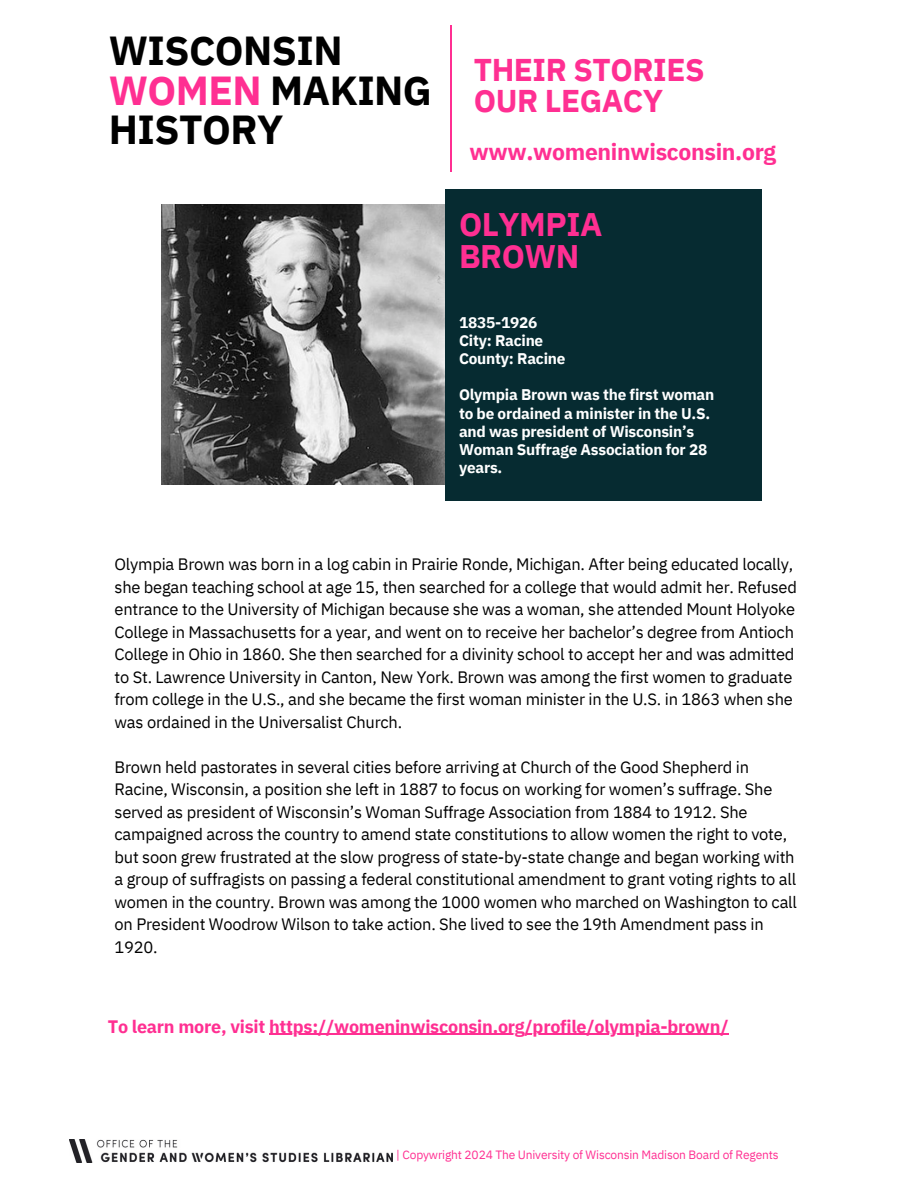
<style>
.page{position:relative;width:918px;height:1188px;background:#fff}
.page>*{position:absolute;margin:0;border:0;box-sizing:border-box;transform-origin:0 0}
.t1{font:700 40.5px/39.8px "IBM Plex Sans";letter-spacing:-.015em;color:#000}
.t2{font:700 32.55px/31.5px "IBM Plex Sans";letter-spacing:-.015em;color:#ff2f92}
.t3{font:700 31.35px/30.6px "IBM Plex Sans";letter-spacing:-.015em;color:#ff2f92}
.t4{font:700 22.95px "IBM Plex Sans";letter-spacing:-.015em;color:#ff2f92}
.t5{font:700 18px "IBM Plex Sans";letter-spacing:-.015em;color:#ff2f92}
.t6{font:16.5px/22.5px "IBM Plex Sans";letter-spacing:-.015em;color:#000}
.t7{font:700 15.45px/18.1px "IBM Plex Sans";letter-spacing:-.015em;color:#feffff}
.t8{font:12px "IBM Plex Sans";letter-spacing:-.015em;color:#ff2f92}
.s1{color:#ff2f92}
</style>
<div class="page">
<img style="left:162px;top:204px;width:283px;height:280px">
<div style="left:445px;top:189px;width:317px;height:311px;background:#062b31"></div>
<hr style="left:450px;top:26px;width:1px;height:146px;background:#ff2f92">
<img style="left:70px;top:1140px;width:322px;height:22px">
<hr style="left:269px;top:1034px;width:459px;height:1px;background:#ff2f92">
<p class="t1" style="left:109px;top:30px;width:325px">WISCONSIN<br><span class="s1">WOMEN</span> MAKING<br>HISTORY</p>
<h4 class="t3" style="left:474px;top:54px;width:232px">THEIR STORIES<br>OUR LEGACY</h4>
<h5 class="t4" style="left:470px;top:137px;width:308px">www.womeninwisconsin.org</h5>
<h5 class="t2" style="left:459px;top:208px;width:145px">OLYMPIA<br>BROWN</h5>
<h6 class="t7" style="left:459px;top:313px;width:108px">1835-1926<br>City: Racine<br>County: Racine</h6>
<h6 class="t7" style="left:459px;top:386px;width:257px">Olympia Brown was the first woman to be ordained a minister in the U.S. and was president of Wisconsin’s<br>Woman Suffrage Association for 28 years.</h6>
<h3 class="t6" style="left:115px;top:553px;width:684px">Olympia Brown was born in a log cabin in Prairie Ronde, Michigan. After being educated locally, she began teaching school at age 15, then searched for a college that would admit her. Refused entrance to the University of Michigan because she was a woman, she attended Mount Holyoke College in Massachusetts for a year, and went on to receive her bachelor’s degree from Antioch College in Ohio in 1860. She then searched for a divinity school to accept her and was admitted to St. Lawrence University in Canton, New York. Brown was among the first women to graduate from college in the U.S., and she became the first woman minister in the U.S. in 1863 when she was ordained in the Universalist Church.</h3>
<h2 class="t6" style="left:115px;top:755px;width:684px">Brown held pastorates in several cities before arriving at Church of the Good Shepherd in Racine, Wisconsin, a position she left in 1887 to focus on working for women’s suffrage. She served as president of Wisconsin’s Woman Suffrage Association from 1884 to 1912. She campaigned across the country to amend state constitutions to allow women the right to vote, but soon grew frustrated at the slow progress of state-by-state change and began working with a group of suffragists on passing a federal constitutional amendment to grant voting rights to all women in the country. Brown was among the 1000 women who marched on Washington to call on President Woodrow Wilson to take action. She lived to see the 19th Amendment pass in 1920.</h2>
<p class="t5" style="left:108px;top:1014px;width:622px">To learn more, visit https://womeninwisconsin.org/profile/olympia-brown/</p>
<p class="t8" style="left:396px;top:1146px;width:384px">| Copywright 2024 The University of Wisconsin Madison Board of Regents</p>
</div>
